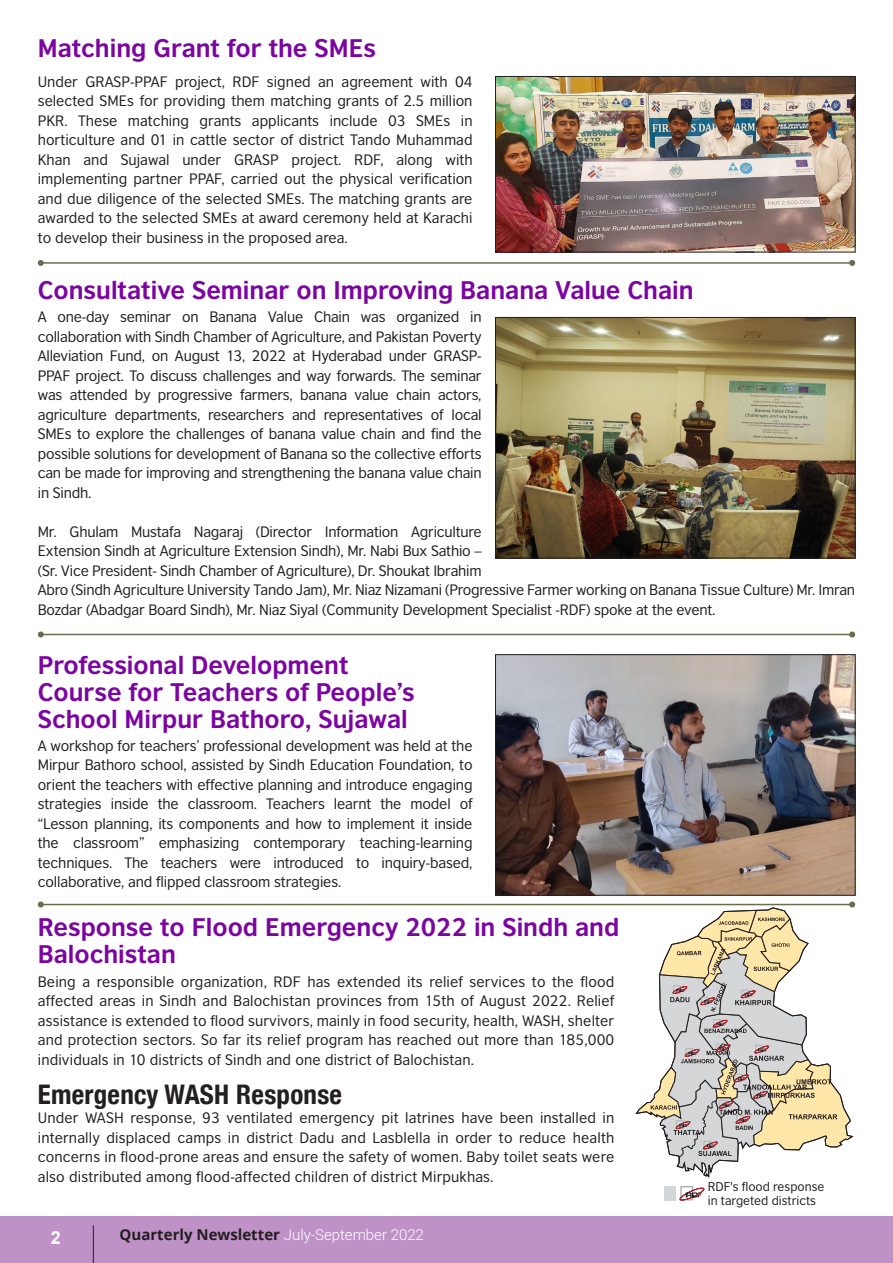
<style>
.page{position:relative;width:893px;height:1263px;background:#fff}
.page>*{position:absolute;margin:0;border:0;box-sizing:border-box;transform-origin:0 0}
.t1{font:700 condensed 27px "Helvetica Neue";letter-spacing:.01em;color:#231f20}
.t2{font:700 24px/27px "British Council Sans";color:#7c04a1}
.t3{font:700 18px "Arial";color:#fff}
.t4{font:700 15px "Open Sans";color:#231f20}
.t5{font:14.25px/19.5px "British Council Sans";letter-spacing:-.015em;color:#231f20;text-align:justify}
.t6{font:12px "British Council Sans";color:#231f20}
.s1{font-family:"Roboto";font-weight:300;color:#fff}
</style>
<div class="page">
<hr style="left:41px;top:262px;width:811px;height:2px;background:#696c4d">
<svg style="left:38px;top:260px;width:6px;height:6px"></svg>
<svg style="left:849px;top:260px;width:6px;height:6px"></svg>
<hr style="left:41px;top:634px;width:811px;height:1px;background:#696c4d">
<svg style="left:38px;top:631px;width:6px;height:6px"></svg>
<svg style="left:849px;top:631px;width:6px;height:6px"></svg>
<hr style="left:41px;top:904px;width:811px;height:1px;background:#696c4d">
<svg style="left:38px;top:901px;width:6px;height:6px"></svg>
<img style="left:497px;top:78px;width:356px;height:172px">
<div style="left:495px;top:76px;width:360px;height:176px;border:1px solid #231f20"></div>
<img style="left:497px;top:319px;width:356px;height:237px">
<div style="left:495px;top:317px;width:360px;height:241px;border:1px solid #231f20"></div>
<img style="left:497px;top:656px;width:356px;height:237px">
<div style="left:495px;top:654px;width:360px;height:241px;border:1px solid #231f20"></div>
<div style="left:0;top:1217px;width:893px;height:46px;background:#bc8dc4"></div>
<hr style="left:93px;top:1225px;width:1px;height:38px;background:#231f20">
<svg style="left:635px;top:901px;width:220px;height:277px"></svg>
<svg style="left:679px;top:1186px;width:26px;height:15px"></svg>
<div style="left:665px;top:1186px;width:11px;height:14px;background:#d5d6d8"></div>
<p class="t2" style="left:38px;top:35px;width:340px">Matching Grant for the SMEs</p>
<p class="t5" style="left:38px;top:72px;width:436px">Under GRASP-PPAF project, RDF signed an agreement with 04 selected SMEs for providing them matching grants of 2.5 million PKR. These matching grants applicants include 03 SMEs in horticulture and 01 in cattle sector of district Tando Muhammad Khan and Sujawal under GRASP project. RDF, along with implementing partner PPAF, carried out the physical verification and due diligence of the selected SMEs. The matching grants are awarded to the selected SMEs at award ceremony held at Karachi to develop their business in the proposed area.</p>
<p class="t2" style="left:38px;top:276px;width:657px">Consultative Seminar on Improving Banana Value Chain</p>
<p class="t5" style="left:38px;top:307px;width:445px">A one-day seminar on Banana Value Chain was organized in collaboration with Sindh Chamber of Agriculture, and Pakistan Poverty Alleviation Fund, on August 13, 2022 at Hyderabad under GRASP-PPAF project. To discuss challenges and way forwards. The seminar was attended by progressive farmers, banana value chain actors, agriculture departments, researchers and representatives of local SMEs to explore the challenges of banana value chain and find the possible solutions for development of Banana so the collective efforts can be made for improving and strengthening the banana value chain in Sindh.</p>
<p class="t5" style="left:38px;top:521px;width:819px;text-align:left">Mr. Ghulam Mustafa Nagaraj (Director Information Agriculture<br>Extension Sindh at Agriculture Extension Sindh), Mr. Nabi Bux Sathio –<br>(Sr. Vice President- Sindh Chamber of Agriculture), Dr. Shoukat Ibrahim<br>Abro (Sindh Agriculture University Tando Jam), Mr. Niaz Nizamani (Progressive Farmer working on Banana Tissue Culture) Mr. Imran Bozdar (Abadgar Board Sindh), Mr. Niaz Siyal (Community Development Specialist -RDF) spoke at the event.</p>
<p class="t2" style="left:38px;top:651px;width:378px">Professional Development<br>Course for Teachers of People’s<br>School Mirpur Bathoro, Sujawal</p>
<p class="t5" style="left:38px;top:735px;width:436px">A workshop for teachers’ professional development was held at the Mirpur Bathoro school, assisted by Sindh Education Foundation, to orient the teachers with effective planning and introduce engaging strategies inside the classroom. Teachers learnt the model of “Lesson planning, its components and how to implement it inside the classroom” emphasizing contemporary teaching-learning techniques. The teachers were introduced to inquiry-based, collaborative, and flipped classroom strategies.</p>
<p class="t2" style="left:38px;top:913px;width:583px">Response to Flood Emergency 2022 in Sindh and<br>Balochistan</p>
<p class="t5" style="left:38px;top:971px;width:578px">Being a responsible organization, RDF has extended its relief services to the flood affected areas in Sindh and Balochistan provinces from 15th of August 2022. Relief assistance is extended to flood survivors, mainly in food security, health, WASH, shelter and protection sectors. So far its relief program has reached out more than 185,000 individuals in 10 districts of Sindh and one district of Balochistan.</p>
<p class="t1" style="left:38px;top:1078px;width:306px">Emergency WASH Response</p>
<p class="t5" style="left:38px;top:1108px;width:578px">Under WASH response, 93 ventilated emergency pit latrines have been installed in internally displaced camps in district Dadu and Lasblella in order to reduce health concerns in flood-prone areas and ensure the safety of women. Baby toilet seats were also distributed among flood-affected children of district Mirpukhas.</p>
<p class="t3" style="left:51px;top:1225px;width:12px">2</p>
<p class="t4" style="left:120px;top:1224px;width:306px">Quarterly Newsletter <span class="s1">July-September 2022</span></p>
<p class="t6" style="left:708px;top:1179px;width:118px">RDF's flood response</p>
<p class="t6" style="left:708px;top:1193px;width:110px">in targeted districts</p>
</div>
